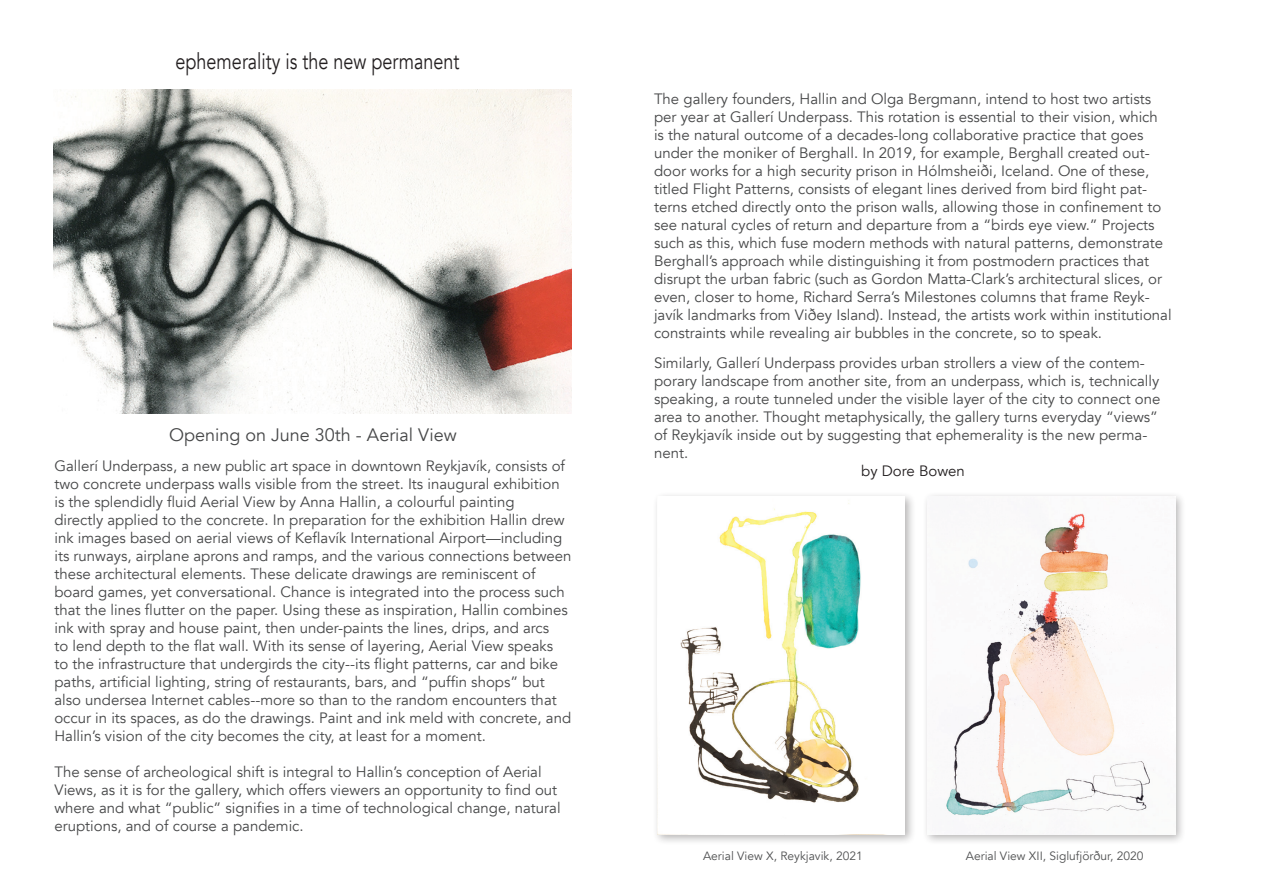
<style>
.page{position:relative;width:1263px;height:893px;background:#fff}
.page>*{position:absolute;margin:0;border:0;box-sizing:border-box;transform-origin:0 0}
.t1{font:22.5px "Avenir";color:#231f20;scale:.8 1}
.t2{font:18px "Avenir";color:#464748}
.t3{font:15px/18px "Avenir";color:#464748}
.t4{font:15px "Avenir";color:#231f20}
.t5{font:12px "Avenir";color:#4e4f50}
</style>
<div class="page">
<img style="left:53px;top:89px;width:518px;height:324px">
<div style="left:652px;top:491px;width:264px;height:355px;background:#231f20;opacity:.33"></div>
<img style="left:657px;top:497px;width:248px;height:337px">
<div style="left:922px;top:491px;width:264px;height:355px;background:#231f20;opacity:.33"></div>
<img style="left:927px;top:497px;width:248px;height:337px">
<h1 class="t1" style="left:176px;top:48px;width:356px">ephemerality is the new permanent</h1>
<p class="t2" style="left:169px;top:424px;width:289px">Opening on June 30th - Aerial View</p>
<p class="t3" style="left:54px;top:457px;width:519px">Gallerí Underpass, a new public art space in downtown Reykjavík, consists of two concrete underpass walls visible from the street. Its inaugural exhibition is the splendidly fluid Aerial View by Anna Hallin, a colourful painting<br>directly applied to the concrete. In preparation for the exhibition Hallin drew ink images based on aerial views of Keflavík International Airport—including its runways, airplane aprons and ramps, and the various connections between these architectural elements. These delicate drawings are reminiscent of board games, yet conversational. Chance is integrated into the process such that the lines flutter on the paper. Using these as inspiration, Hallin combines ink with spray and house paint, then under-paints the lines, drips, and arcs<br>to lend depth to the flat wall. With its sense of layering, Aerial View speaks<br>to the infrastructure that undergirds the city--its flight patterns, car and bike paths, artificial lighting, string of restaurants, bars, and “puffin shops” but also undersea Internet cables--more so than to the random encounters that occur in its spaces, as do the drawings. Paint and ink meld with concrete, and Hallin’s vision of the city becomes the city, at least for a moment.</p>
<p class="t3" style="left:54px;top:763px;width:508px">The sense of archeological shift is integral to Hallin’s conception of Aerial Views, as it is for the gallery, which offers viewers an opportunity to find out where and what “public” signifies in a time of technological change, natural eruptions, and of course a pandemic.</p>
<p class="t3" style="left:654px;top:90px;width:519px">The gallery founders, Hallin and Olga Bergmann, intend to host two artists per year at Gallerí Underpass. This rotation is essential to their vision, which<br>is the natural outcome of a decades-long collaborative practice that goes under the moniker of Berghall. In 2019, for example, Berghall created out&shy;door works for a high security prison in Hólmsheiði, Iceland. One of these, titled Flight Patterns, consists of elegant lines derived from bird flight pat&shy;terns etched directly onto the prison walls, allowing those in confinement to see natural cycles of return and departure from a “birds eye view.” Projects such as this, which fuse modern methods with natural patterns, demonstrate Berghall’s approach while distinguishing it from postmodern practices that disrupt the urban fabric (such as Gordon Matta-Clark’s architectural slices, or even, closer to home, Richard Serra’s Milestones columns that frame Reyk&shy;javík landmarks from Viðey Island). Instead, the artists work within institutional constraints while revealing air bubbles in the concrete, so to speak.</p>
<p class="t3" style="left:654px;top:354px;width:508px">Similarly, Gallerí Underpass provides urban strollers a view of the contem&shy;porary landscape from another site, from an underpass, which is, technically speaking, a route tunneled under the visible layer of the city to connect one area to another. Thought metaphysically, the gallery turns everyday “views” of Reykjavík inside out by suggesting that ephemerality is the new perma&shy;nent.</p>
<p class="t4" style="left:861px;top:462px;width:105px">by Dore Bowen</p>
<p class="t5" style="left:703px;top:849px;width:161px">Aerial View X, Reykjavik, 2021</p>
<p class="t5" style="left:966px;top:849px;width:179px">Aerial View XII, Siglufjörður, 2020</p>
</div>
